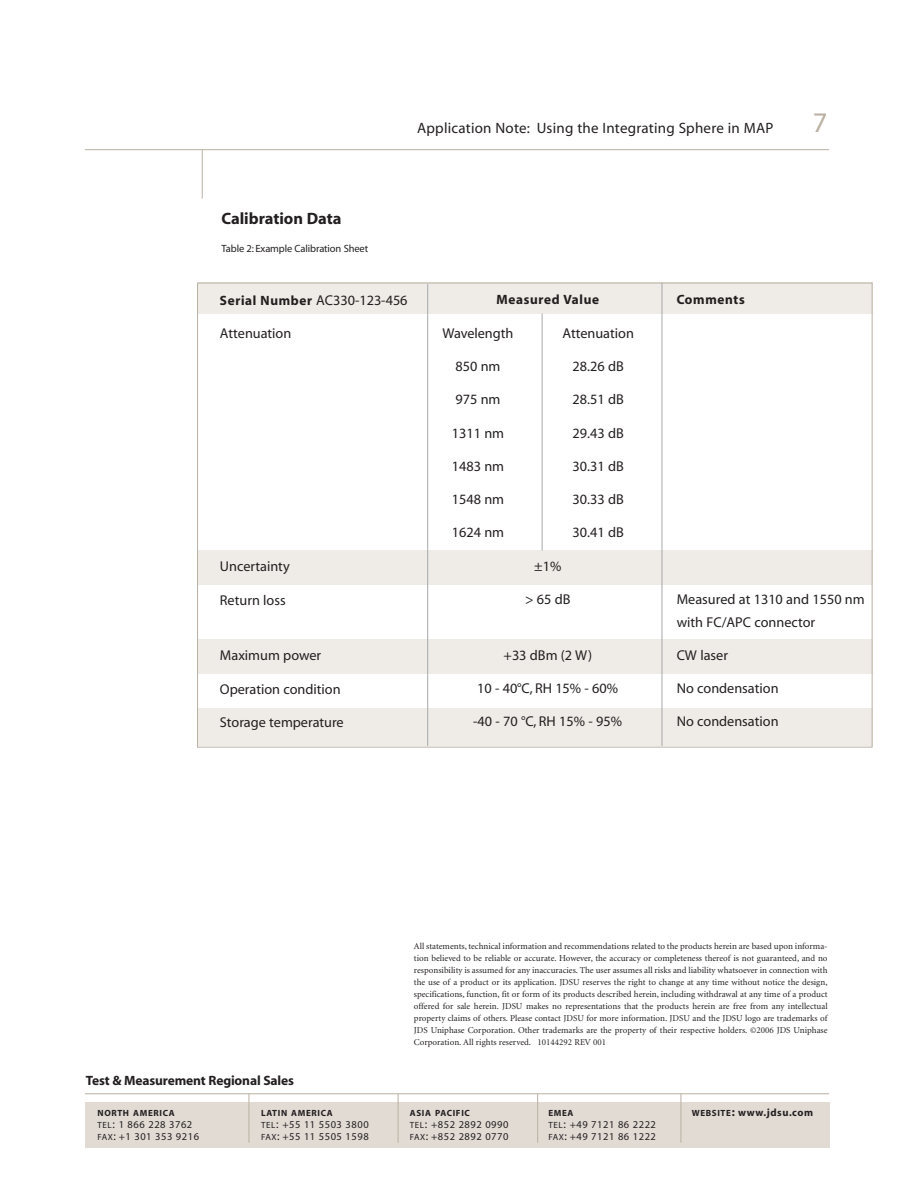
<style>
.page{position:relative;width:918px;height:1188px;background:#fff}
.page>*{position:absolute;margin:0;border:0;box-sizing:border-box;transform-origin:0 0}
.t1{font:28.5px "Myriad MM 400 600";color:#bbb0a3}
.t2{font:16.5px "Myriad MM 700 600";color:#231f20}
.t3{font:15px "Myriad MM 400 600";letter-spacing:.015em;color:#231f20}
.t4{font:14.25px/22.5px "Myriad";color:#231f20}
.t5{font:13.5px "Myriad MM 700 600";letter-spacing:-.01em;color:#231f20}
.t6{font:13.5px "Myriad Headline";letter-spacing:.055em;color:#231f20}
.t7{font:10.5px/12px "Myriad MM 400 600";letter-spacing:.05em;color:#231f20}
.t8{font:10.5px "Myriad MM 400 600";letter-spacing:-.01em;color:#231f20}
.t9{font:10.5px "Myriad MM 700 600";letter-spacing:.055em;color:#231f20}
.t10{font:9px/12px "Minion";color:#231f20;text-align:justify}
.t11{font:9px "Myriad MM 700 600";letter-spacing:.075em;color:#231f20}
.s1{font-family:"Myriad Headline";font-size:13.5px}
.s2{font-size:9px}
.s3{font-size:12px}
</style>
<div class="page">
<div style="left:198px;top:709px;width:675px;height:37px;background:#efebe6"></div>
<div style="left:198px;top:639px;width:675px;height:34px;background:#efebe6"></div>
<div style="left:198px;top:550px;width:675px;height:35px;background:#efebe6"></div>
<div style="left:198px;top:283px;width:675px;height:31px;background:#efebe6"></div>
<hr style="left:662px;top:283px;width:1px;height:463px;background:#a7a9ac">
<hr style="left:427px;top:284px;width:1px;height:462px;background:#a7a9ac">
<hr style="left:542px;top:314px;width:1px;height:237px;background:#a7a9ac">
<hr style="left:202px;top:150px;width:1px;height:49px;background:#bbb0a3">
<hr style="left:85px;top:149px;width:744px;height:1px;background:#bbb0a3">
<div style="left:85px;top:1103px;width:744px;height:45px;background:#e1dbd4"></div>
<hr style="left:249px;top:1094px;width:1px;height:49px;background:#bbb0a3">
<hr style="left:85px;top:1093px;width:744px;height:1px;background:#bbb0a3">
<hr style="left:398px;top:1094px;width:1px;height:49px;background:#bbb0a3">
<hr style="left:537px;top:1094px;width:1px;height:49px;background:#bbb0a3">
<hr style="left:681px;top:1094px;width:1px;height:49px;background:#bbb0a3">
<h3 class="t3" style="left:417px;top:122px;width:358px">Application Note: Using the Integrating Sphere in MAP</h3>
<h1 class="t1" style="left:813px;top:112px;width:16px">7</h1>
<h2 class="t2" style="left:221px;top:212px;width:122px">Calibration Data</h2>
<p class="t8" style="left:221px;top:245px;width:148px">Table 2: Example Calibration Sheet</p>
<h3 class="t4" style="left:220px;top:290px;width:189px"><span class="s1">Serial Number</span> AC330-123-456</h3>
<h3 class="t4" style="left:220px;top:323px;width:73px">Attenuation</h3>
<h3 class="t4" style="left:220px;top:556px;width:71px">Uncertainty</h3>
<h3 class="t4" style="left:220px;top:590px;width:67px">Return loss</h3>
<h3 class="t4" style="left:220px;top:646px;width:103px">Maximum power</h3>
<h3 class="t4" style="left:220px;top:679px;width:122px">Operation condition</h3>
<h3 class="t4" style="left:220px;top:712px;width:125px">Storage temperature</h3>
<h3 class="t6" style="left:497px;top:295px;width:104px">Measured Value</h3>
<h3 class="t4" style="left:442px;top:323px;width:73px">Wavelength</h3>
<h3 class="t4" style="left:562px;top:323px;width:73px">Attenuation</h3>
<h3 class="t4" style="left:455px;top:356px;width:47px">850 nm</h3>
<h3 class="t4" style="left:573px;top:356px;width:53px">28.26 dB</h3>
<h3 class="t4" style="left:455px;top:389px;width:47px">975 nm</h3>
<h3 class="t4" style="left:573px;top:389px;width:53px">28.51 dB</h3>
<h3 class="t4" style="left:452px;top:423px;width:54px">1311 nm</h3>
<h3 class="t4" style="left:573px;top:423px;width:53px">29.43 dB</h3>
<h3 class="t4" style="left:452px;top:456px;width:54px">1483 nm</h3>
<h3 class="t4" style="left:573px;top:456px;width:53px">30.31 dB</h3>
<h3 class="t4" style="left:452px;top:489px;width:54px">1548 nm</h3>
<h3 class="t4" style="left:573px;top:489px;width:53px">30.33 dB</h3>
<h3 class="t4" style="left:452px;top:523px;width:54px">1624 nm</h3>
<h3 class="t4" style="left:573px;top:523px;width:53px">30.41 dB</h3>
<h3 class="t4" style="left:534px;top:556px;width:29px">±1%</h3>
<h3 class="t4" style="left:525px;top:589px;width:47px">&gt; 65 dB</h3>
<h3 class="t4" style="left:504px;top:645px;width:90px">+33 dBm (2 W)</h3>
<h3 class="t4" style="left:477px;top:678px;width:143px">10 - 40°C, RH 15% - 60%</h3>
<h3 class="t4" style="left:473px;top:712px;width:150px">-40 - 70 °C, RH 15% - 95%</h3>
<h3 class="t6" style="left:677px;top:295px;width:69px">Comments</h3>
<h3 class="t4" style="left:677px;top:589px;width:190px">Measured at 1310 and 1550 nm with FC/APC connector</h3>
<h3 class="t4" style="left:677px;top:645px;width:53px">CW laser</h3>
<h3 class="t4" style="left:677px;top:678px;width:103px">No condensation</h3>
<h3 class="t4" style="left:677px;top:712px;width:103px">No condensation</h3>
<h3 class="t5" style="left:86px;top:1076px;width:210px">Test &amp; Measurement Regional Sales</h3>
<p class="t11" style="left:261px;top:1110px;width:73px">LATIN AMERICA</p>
<p class="t7" style="left:261px;top:1120px;width:109px"><span class="s2">TEL</span><span class="s3">:</span> +55 11 5503 3800<br><span class="s2">FAX</span><span class="s3">:</span> +55 11 5505 1598</p>
<p class="t11" style="left:97px;top:1110px;width:79px">NORTH AMERICA</p>
<p class="t7" style="left:97px;top:1120px;width:103px"><span class="s2">TEL</span><span class="s3">:</span> 1 866 228 3762<br><span class="s2">FAX</span><span class="s3">:</span> +1 301 353 9216</p>
<p class="t10" style="left:414px;top:941px;width:415px">All statements, technical information and recommendations related to the products herein are based upon informa&shy;tion believed to be reliable or accurate. However, the accuracy or completeness thereof is not guaranteed, and no responsibility is assumed for any inaccuracies. The user assumes all risks and liability whatsoever in connection with the use of a product or its application. JDSU reserves the right to change at any time without notice the design, specifications, function, fit or form of its products described herein, including withdrawal at any time of a product offered for sale herein. JDSU makes no representations that the products herein are free from any intellectual property claims of others. Please contact JDSU for more information. JDSU and the JDSU logo are trademarks of JDS Uniphase Corporation. Other trademarks are the property of their respective holders. ©2006 JDS Uniphase Corporation. All rights reserved. 10144292 REV 001</p>
<p class="t11" style="left:410px;top:1110px;width:62px">ASIA PACIFIC</p>
<p class="t7" style="left:410px;top:1120px;width:100px"><span class="s2">TEL</span><span class="s3">:</span> +852 2892 0990<br><span class="s2">FAX</span><span class="s3">:</span> +852 2892 0770</p>
<p class="t11" style="left:548px;top:1110px;width:27px">EMEA</p>
<p class="t7" style="left:548px;top:1120px;width:109px"><span class="s2">TEL</span><span class="s3">:</span> +49 7121 86 2222<br><span class="s2">FAX</span><span class="s3">:</span> +49 7121 86 1222</p>
<p class="t9" style="left:692px;top:1108px;width:123px"><span class="s2">WEBSITE</span><span class="s3">:</span> www.jdsu.com</p>
</div>
